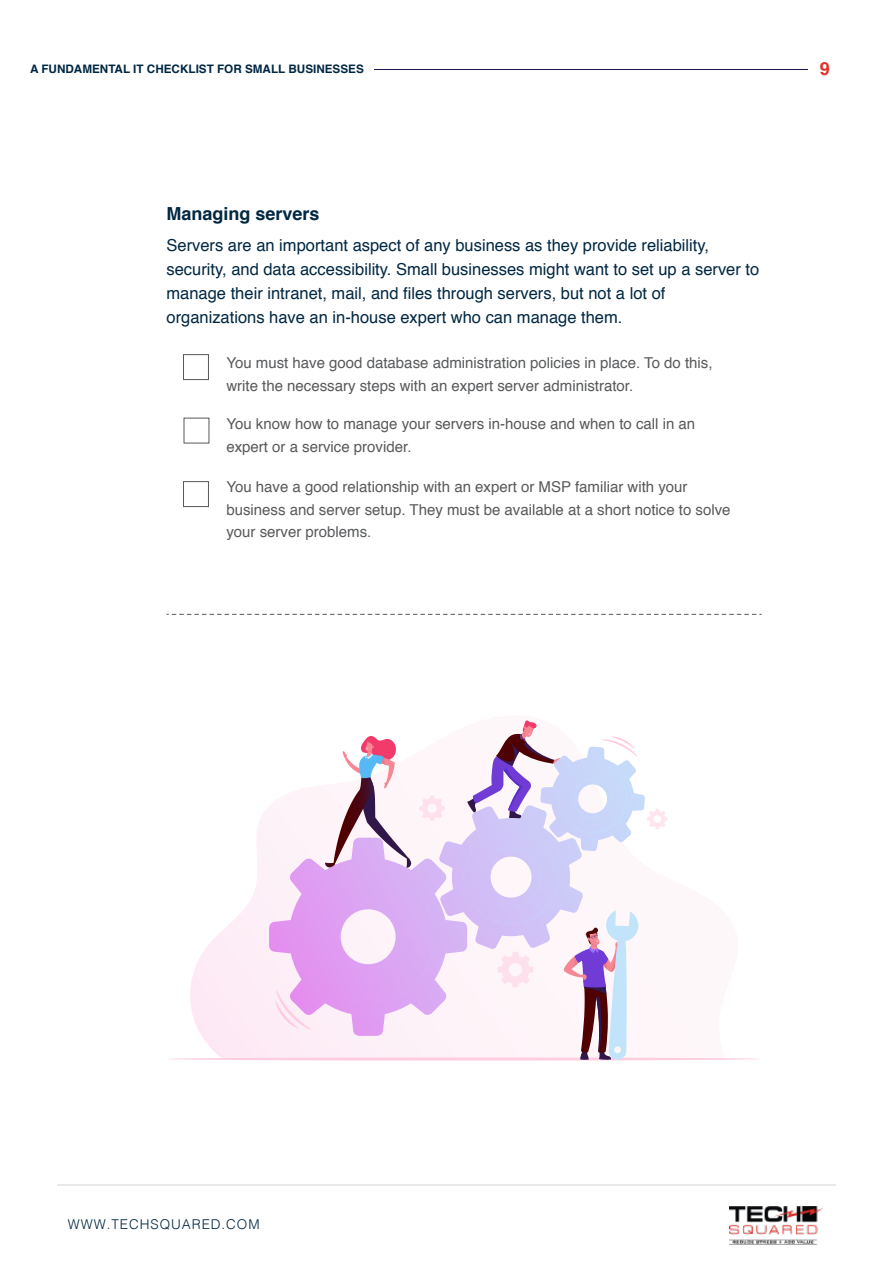
<style>
.page{position:relative;width:893px;height:1263px;background:#fff}
.page>*{position:absolute;margin:0;border:0;box-sizing:border-box;transform-origin:0 0}
.t1{font:700 18px "Helvetica";color:#002742}
.t2{font:700 18px "Helvetica";color:#e12f29}
.t3{font:16.5px/24px "Helvetica";color:#002742}
.t4{font:15px/22.5px "Helvetica";color:#58595b}
.t5{font:300 13.5px "Helvetica";letter-spacing:.07em;color:#002742}
.t6{font:700 11.7px "Helvetica";color:#002742}
</style>
<div class="page">
<hr style="left:57px;top:1185px;width:779px;height:1px;background:#d0d2d3">
<hr style="left:374px;top:70px;width:434px;height:1px;background:#1e134e">
<svg style="left:167px;top:614px;width:595px;height:1px"></svg>
<div style="left:183px;top:354px;width:26px;height:26px;border:1px solid #58595b"></div>
<div style="left:183px;top:481px;width:26px;height:26px;border:1px solid #58595b"></div>
<svg style="left:169px;top:720px;width:590px;height:340px"></svg>
<img style="left:730px;top:1206px;width:93px;height:38px">
<p class="t6" style="left:30px;top:60px;width:335px">A FUNDAMENTAL IT CHECKLIST FOR SMALL BUSINESSES</p>
<p class="t2" style="left:820px;top:54px;width:12px">9</p>
<p class="t1" style="left:167px;top:199px;width:155px">Managing servers</p>
<p class="t3" style="left:167px;top:234px;width:594px">Servers are an important aspect of any business as they provide reliability, security, and data accessibility. Small businesses might want to set up a server to manage their intranet, mail, and files through servers, but not a lot of organizations have an in-house expert who can manage them.</p>
<p class="t4" style="left:226px;top:352px;width:488px">You must have good database administration policies in place. To do this, write the necessary steps with an expert server administrator.</p>
<p class="t4" style="left:226px;top:413px;width:470px">You know how to manage your servers in-house and when to call in an expert or a service provider.</p>
<p class="t4" style="left:226px;top:476px;width:506px">You have a good relationship with an expert or MSP familiar with your business and server setup. They must be available at a short notice to solve your server problems.</p>
<p class="t5" style="left:68px;top:1212px;width:193px">WWW.TECHSQUARED.COM</p>
</div>
